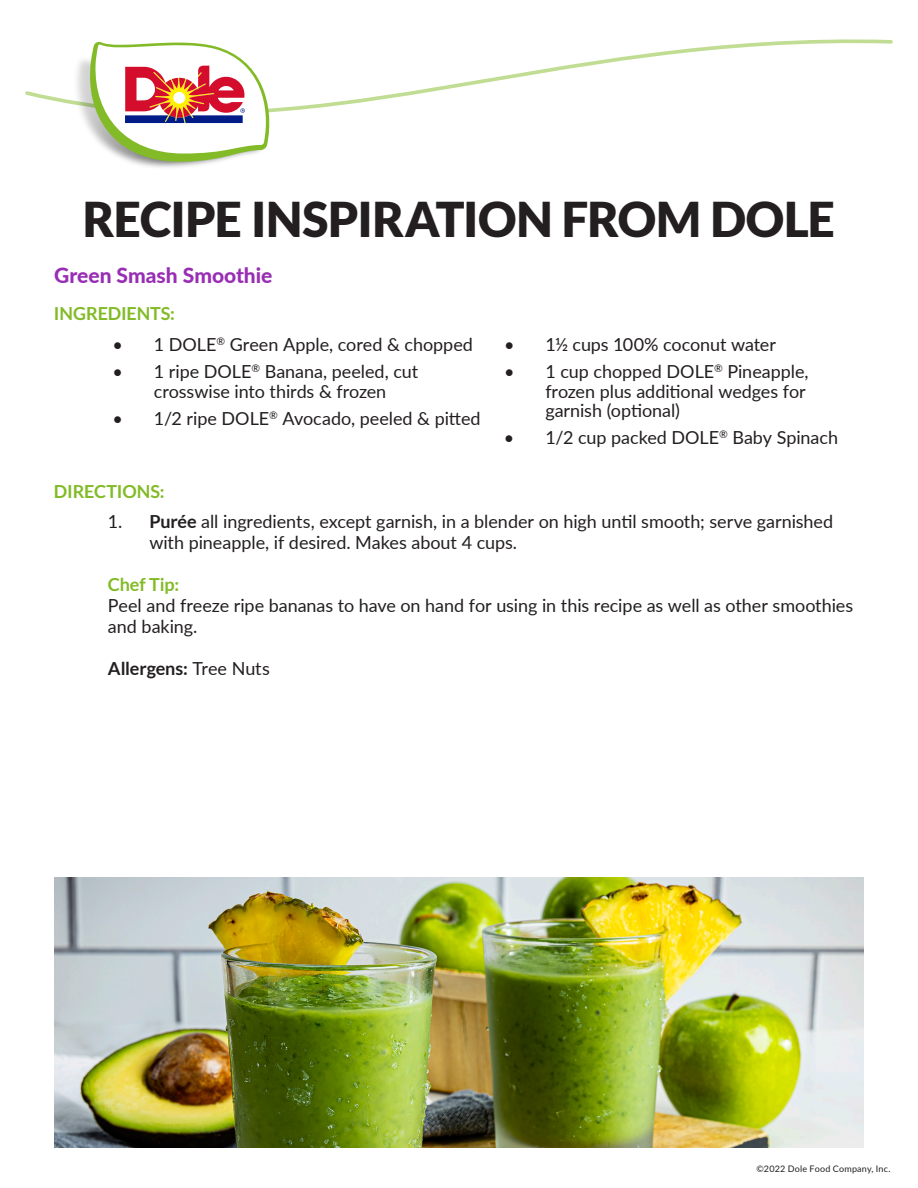
<style>
.page{position:relative;width:918px;height:1188px;background:#fff}
.page>*{position:absolute;margin:0;border:0;box-sizing:border-box;transform-origin:0 0}
.t1{font:900 48px "Lato";letter-spacing:-.01em;color:#231f20}
.t2{font:800 21px "Lato";color:#982eb4}
.t3{font:18px/19.5px "Lato";letter-spacing:-.005em;color:#231f20}
.t4{font:700 18px "Lato";letter-spacing:-.01em;color:#82bb27}
.t5{font:700 18px "Lato";letter-spacing:-.005em;color:#231f20}
.t6{font:9px "Lato";letter-spacing:.025em;color:#231f20}
.s1{font-weight:700}
.s2{font-weight:400}
</style>
<div class="page">
<img style="left:54px;top:878px;width:810px;height:270px">
<svg style="left:25px;top:39px;width:868px;height:73px"></svg>
<img style="left:63px;top:39px;width:209px;height:129px">
<svg style="left:89px;top:39px;width:182px;height:123px"></svg>
<h1 class="t1" style="left:83px;top:191px;width:754px">RECIPE INSPIRATION FROM DOLE</h1>
<p class="t2" style="left:54px;top:260px;width:220px">Green Smash Smoothie</p>
<p class="t4" style="left:54px;top:303px;width:123px">INGREDIENTS:</p>
<p class="t3" style="left:112px;top:334px;width:362px">• 1 DOLE<sup>®</sup> Green Apple, cored &amp; chopped</p>
<p class="t3" style="left:112px;top:361px;width:307px;text-align:center">• 1 ripe DOLE<sup>®</sup> Banana, peeled, cut crosswise into thirds &amp; frozen</p>
<p class="t3" style="left:113px;top:407px;width:370px">• 1/2 ripe DOLE<sup>®</sup> Avocado, peeled &amp; pitted</p>
<p class="t3" style="left:504px;top:334px;width:273px">• 1½ cups 100% coconut water</p>
<p class="t3" style="left:545px;top:361px;width:265px;text-indent:-41px">• 1 cup chopped DOLE<sup>®</sup> Pineapple, frozen plus additional wedges for garnish (optional)</p>
<p class="t3" style="left:504px;top:427px;width:336px">• 1/2 cup packed DOLE<sup>®</sup> Baby Spinach</p>
<p class="t4" style="left:54px;top:481px;width:112px">DIRECTIONS:</p>
<p class="t3" style="left:149px;top:510px;width:685px;line-height:21px;text-indent:-41px">1. <span class="s1">Purée</span> all ingredients, except garnish, in a blender on high until smooth; serve garnished with pineapple, if desired. Makes about 4 cups.</p>
<p class="t4" style="left:108px;top:574px;width:73px">Chef Tip:</p>
<p class="t3" style="left:108px;top:595px;width:747px;line-height:21px">Peel and freeze ripe bananas to have on hand for using in this recipe as well as other smoothies and baking.</p>
<p class="t5" style="left:108px;top:658px;width:163px">Allergens: <span class="s2">Tree Nuts</span></p>
<p class="t6" style="left:756px;top:1162px;width:136px">©2022 Dole Food Company, Inc.</p>
</div>
